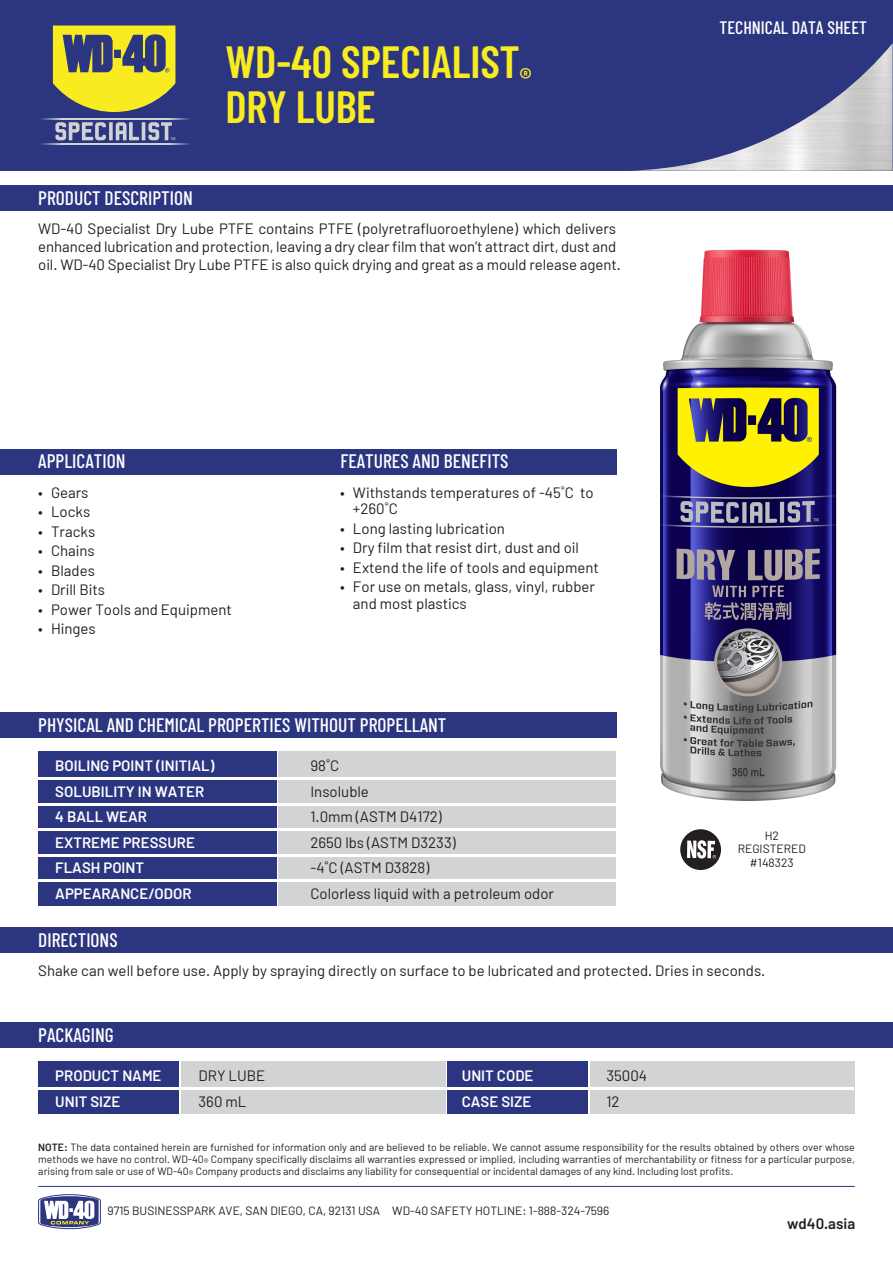
<style>
.page{position:relative;width:893px;height:1263px;background:#fff}
.page>*{position:absolute;margin:0;border:0;box-sizing:border-box;transform-origin:0 0}
.t1{font:600 45px/45px "Barlow Condensed";color:#f8ec21}
.t2{font:500 19.5px "Barlow Condensed";color:#fff}
.t3{font:500 18px "Barlow Condensed";color:#fff}
.t4{font:15px/18px "Barlow";color:#231f20}
.t5{font:600 15px "Barlow";color:#fff}
.t6{font:600 15px "Barlow";color:#231f20}
.t7{font:12px/13.5px "Barlow";color:#231f20;text-align:center}
.t8{font:10.5px/12px "Barlow";color:#231f20;text-align:justify}
.s1{font-weight:600}
</style>
<div class="page">
<div style="left:0;top:0;width:893px;height:170px;background:#2c3580"></div>
<svg style="left:53px;top:26px;width:122px;height:86px"></svg>
<svg style="left:41px;top:143px;width:149px;height:2px"></svg>
<svg style="left:41px;top:118px;width:149px;height:1px"></svg>
<svg style="left:55px;top:122px;width:51px;height:18px"></svg>
<svg style="left:109px;top:122px;width:4px;height:18px"></svg>
<svg style="left:116px;top:122px;width:23px;height:18px"></svg>
<hr style="left:142px;top:122px;width:3px;height:18px;background:#d0d2d3">
<svg style="left:148px;top:122px;width:27px;height:18px"></svg>
<img style="left:624px;top:43px;width:269px;height:128px">
<div style="left:0;top:185px;width:893px;height:25px;background:#2c3580"></div>
<div style="left:0;top:927px;width:893px;height:25px;background:#2c3580"></div>
<div style="left:0;top:449px;width:617px;height:25px;background:#2c3580"></div>
<div style="left:0;top:1023px;width:893px;height:25px;background:#2c3580"></div>
<div style="left:181px;top:1061px;width:264px;height:52px;background:#d2d3d4"></div>
<div style="left:38px;top:1061px;width:141px;height:52px;background:#2c3580"></div>
<div style="left:590px;top:1061px;width:265px;height:52px;background:#d2d3d4"></div>
<div style="left:448px;top:1061px;width:140px;height:52px;background:#2c3580"></div>
<hr style="left:38px;top:1088px;width:816px;height:2px;background:#fff">
<img style="left:660px;top:249px;width:177px;height:552px">
<div style="left:279px;top:751px;width:337px;height:154px;background:#d2d3d4"></div>
<div style="left:38px;top:751px;width:238px;height:154px;background:#2c3580"></div>
<hr style="left:38px;top:778px;width:578px;height:2px;background:#fff">
<hr style="left:38px;top:803px;width:578px;height:2px;background:#fff">
<hr style="left:38px;top:829px;width:578px;height:2px;background:#fff">
<hr style="left:38px;top:854px;width:578px;height:2px;background:#fff">
<hr style="left:38px;top:880px;width:578px;height:2px;background:#fff">
<div style="left:0;top:712px;width:617px;height:26px;background:#2c3580"></div>
<svg style="left:38px;top:1194px;width:63px;height:35px"></svg>
<hr style="left:38px;top:1186px;width:817px;height:1px;background:#2c3580">
<svg style="left:680px;top:829px;width:41px;height:41px"></svg>
<h2 class="t2" style="left:38px;top:184px;width:156px">PRODUCT DESCRIPTION</h2>
<h1 class="t1" style="left:225px;top:37px;width:308px">WD-40 SPECIALIST<sub>®<br></sub>DRY LUBE</h1>
<p class="t4" style="left:38px;top:219px;width:584px">WD-40 Specialist Dry Lube PTFE contains PTFE (polyretrafluoroethylene) which delivers enhanced lubrication and protection, leaving a dry clear film that won’t attract dirt, dust and oil. WD-40 Specialist Dry Lube PTFE is also quick drying and great as a mould release agent.</p>
<h2 class="t2" style="left:38px;top:447px;width:89px">APPLICATION</h2>
<h2 class="t2" style="left:340px;top:447px;width:170px">FEATURES AND BENEFITS</h2>
<p class="t4" style="left:353px;top:483px;width:242px;line-height:16.5px;text-indent:-13px">• Withstands temperatures of -45˚C to +260˚C</p>
<p class="t4" style="left:340px;top:519px;width:166px">• Long lasting lubrication</p>
<p class="t4" style="left:340px;top:538px;width:240px">• Dry film that resist dirt, dust and oil</p>
<p class="t4" style="left:340px;top:558px;width:260px">• Extend the life of tools and equipment</p>
<p class="t4" style="left:353px;top:578px;width:243px;line-height:16.5px;text-indent:-13px">• For use on metals, glass, vinyl, rubber and most plastics</p>
<p class="t4" style="left:38px;top:483px;width:52px">• Gears</p>
<p class="t4" style="left:38px;top:502px;width:54px">• Locks</p>
<p class="t4" style="left:38px;top:522px;width:58px">• Tracks</p>
<p class="t4" style="left:38px;top:541px;width:58px">• Chains</p>
<p class="t4" style="left:38px;top:561px;width:58px">• Blades</p>
<p class="t4" style="left:38px;top:580px;width:68px">• Drill Bits</p>
<p class="t4" style="left:38px;top:600px;width:195px">• Power Tools and Equipment</p>
<p class="t4" style="left:38px;top:619px;width:59px">• Hinges</p>
<h2 class="t2" style="left:38px;top:711px;width:410px">PHYSICAL AND CHEMICAL PROPERTIES WITHOUT PROPELLANT</h2>
<p class="t5" style="left:55px;top:757px;width:161px">BOILING POINT (INITIAL)</p>
<p class="t4" style="left:310px;top:757px;width:30px">98˚C</p>
<p class="t5" style="left:55px;top:782px;width:151px">SOLUBILITY IN WATER</p>
<p class="t4" style="left:310px;top:782px;width:60px">Insoluble</p>
<p class="t5" style="left:55px;top:808px;width:93px">4 BALL WEAR</p>
<p class="t4" style="left:310px;top:808px;width:133px">1.0mm (ASTM D4172)</p>
<p class="t5" style="left:55px;top:833px;width:141px">EXTREME PRESSURE</p>
<p class="t4" style="left:310px;top:833px;width:147px">2650 lbs (ASTM D3233)</p>
<p class="t5" style="left:55px;top:859px;width:90px">FLASH POINT</p>
<p class="t4" style="left:310px;top:859px;width:120px">-4˚C (ASTM D3828)</p>
<p class="t5" style="left:55px;top:884px;width:138px">APPEARANCE/ODOR</p>
<p class="t4" style="left:310px;top:884px;width:245px">Colorless liquid with a petroleum odor</p>
<h2 class="t2" style="left:38px;top:926px;width:81px">DIRECTIONS</h2>
<p class="t3" style="left:719px;top:14px;width:149px">TECHNICAL DATA SHEET</p>
<p class="t7" style="left:738px;top:828px;width:70px">H2<br>REGISTERED #148323</p>
<p class="t4" style="left:38px;top:961px;width:729px">Shake can well before use. Apply by spraying directly on surface to be lubricated and protected. Dries in seconds.</p>
<h2 class="t2" style="left:38px;top:1021px;width:77px">PACKAGING</h2>
<p class="t5" style="left:55px;top:1066px;width:108px">PRODUCT NAME</p>
<p class="t4" style="left:199px;top:1066px;width:68px">DRY LUBE</p>
<p class="t5" style="left:462px;top:1066px;width:73px">UNIT CODE</p>
<p class="t4" style="left:606px;top:1066px;width:42px">35004</p>
<p class="t5" style="left:55px;top:1092px;width:67px">UNIT SIZE</p>
<p class="t4" style="left:199px;top:1092px;width:49px">360 mL</p>
<p class="t5" style="left:462px;top:1092px;width:71px">CASE SIZE</p>
<p class="t4" style="left:606px;top:1092px;width:15px">12</p>
<p class="t8" style="left:38px;top:1140px;width:818px"><span class="s1">NOTE:</span> The data contained herein are furnished for information only and are believed to be reliable. We cannot assume responsibility for the results obtained by others over whose methods we have no control. WD-40® Company specifically disclaims all warranties expressed or implied, including warranties of merchantability or fitness for a particular purpose, arising from sale or use of WD-40® Company products and disclaims any liability for consequential or incidental damages of any kind. Including lost profits.</p>
<p class="t7" style="left:107px;top:1204px;width:503px">9715 BUSINESSPARK AVE, SAN DIEGO, CA, 92131 USA WD-40 SAFETY HOTLINE: 1-888-324-7596</p>
<p class="t6" style="left:787px;top:1214px;width:69px">wd40.asia</p>
</div>
